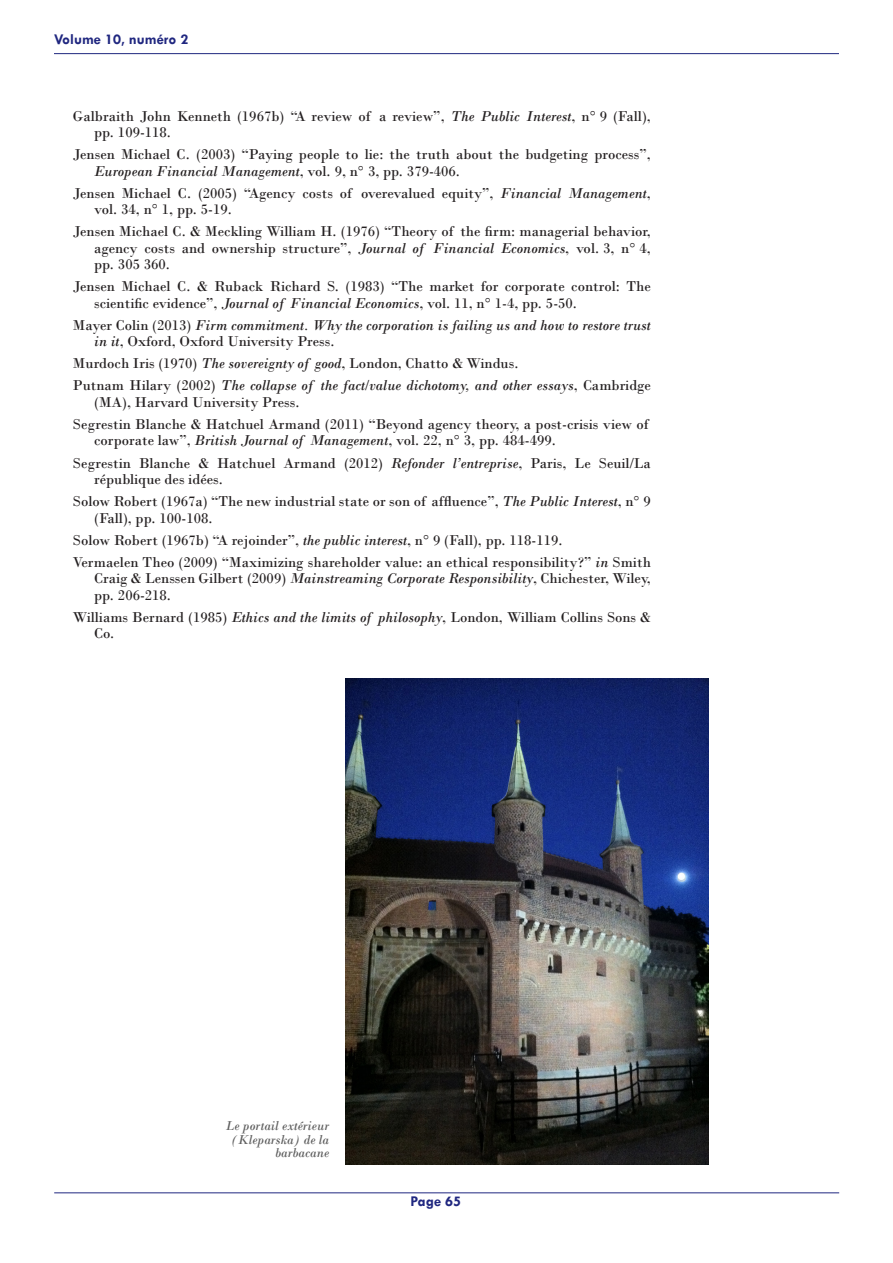
<style>
.page{position:relative;width:893px;height:1263px;background:#fff}
.page>*{position:absolute;margin:0;border:0;box-sizing:border-box;transform-origin:0 0}
.Article_-_Biblio{font:15px/16.5px "Bodoni";color:#231f20}
.Article_-_Biblio-2{font:italic 15px/16.5px "Bodoni";color:#231f20}
.t1{font:700 15px "Tw Cen";color:#202780}
.Article_-_Légendes_p{font:italic 13.5px/13.5px "Bodoni";color:#5f5f5f;text-align:right}
.s1{font-style:italic}
.s2{font-style:normal}
</style>
<div class="page">
<hr style="left:54px;top:1192px;width:785px;height:1px;background:#202780">
<hr style="left:54px;top:53px;width:785px;height:1px;background:#202780">
<img style="left:345px;top:679px;width:363px;height:486px">
<p class="t1" style="left:54px;top:30px;width:136px">Volume 10, numéro 2</p>
<p class="Article_-_Biblio" style="left:94px;top:108px;width:558px;text-indent:-21px">Galbraith John Kenneth (1967b) “A review of a review”, <span class="s1">The Public Interest</span>, n° 9 (Fall), pp. 109-118.</p>
<p class="Article_-_Biblio" style="left:94px;top:146px;width:558px;text-indent:-21px">Jensen Michael C. (2003) “Paying people to lie: the truth about the budgeting process”,<br><span class="s1">European Financial Management</span>, vol. 9, n° 3, pp. 379-406.</p>
<p class="Article_-_Biblio" style="left:94px;top:185px;width:558px;text-indent:-21px">Jensen Michael C. (2005) “Agency costs of overevalued equity”, <span class="s1">Financial Management</span>, vol. 34, n° 1, pp. 5-19.</p>
<p class="Article_-_Biblio" style="left:94px;top:223px;width:558px;text-align:justify;text-indent:-21px">Jensen Michael C. &amp; Meckling William H. (1976) “Theory of the firm: managerial behavior, agency costs and ownership structure”, <span class="s1">Journal of Financial Economics</span>, vol. 3, n° 4, pp. 305 360.</p>
<p class="Article_-_Biblio" style="left:94px;top:278px;width:558px;text-indent:-21px">Jensen Michael C. &amp; Ruback Richard S. (1983) “The market for corporate control: The scientific evidence”, <span class="s1">Journal of Financial Economics</span>, vol. 11, n° 1-4, pp. 5-50.</p>
<p class="Article_-_Biblio-2" style="left:94px;top:317px;width:558px;text-indent:-21px"><span class="s2">Mayer Colin (2013)</span> Firm commitment. Why the corporation is failing us and how to restore trust in it<span class="s2">, Oxford, Oxford University Press.</span></p>
<p class="Article_-_Biblio" style="left:73px;top:355px;width:447px">Murdoch Iris (1970) <span class="s1">The sovereignty of good</span>, London, Chatto &amp; Windus.</p>
<p class="Article_-_Biblio" style="left:94px;top:377px;width:558px;text-indent:-21px">Putnam Hilary (2002) <span class="s1">The collapse of the fact/value dichotomy, and other essays</span>, Cambridge (MA), Harvard University Press.</p>
<p class="Article_-_Biblio" style="left:94px;top:416px;width:556px;text-indent:-21px">Segrestin Blanche &amp; Hatchuel Armand (2011) “Beyond agency theory, a post-crisis view of corporate law”, <span class="s1">British Journal of Management</span>, vol. 22, n° 3, pp. 484-499.</p>
<p class="Article_-_Biblio" style="left:94px;top:454px;width:558px;text-indent:-21px">Segrestin Blanche &amp; Hatchuel Armand (2012) <span class="s1">Refonder l’entreprise</span>, Paris, Le Seuil/La république des idées.</p>
<p class="Article_-_Biblio" style="left:94px;top:493px;width:558px;text-indent:-21px">Solow Robert (1967a) “The new industrial state or son of affluence”, <span class="s1">The Public Interest</span>, n° 9 (Fall), pp. 100-108.</p>
<p class="Article_-_Biblio" style="left:73px;top:531px;width:491px">Solow Robert (1967b) “A rejoinder”, <span class="s1">the public interest</span>, n° 9 (Fall), pp. 118-119.</p>
<p class="Article_-_Biblio" style="left:94px;top:553px;width:558px;text-align:justify;text-indent:-21px">Vermaelen Theo (2009) “Maximizing shareholder value: an ethical responsibility?” <span class="s1">in</span> Smith Craig &amp; Lenssen Gilbert (2009) <span class="s1">Mainstreaming Corporate Responsibility</span>, Chichester, Wiley, pp. 206-218.</p>
<p class="Article_-_Biblio" style="left:94px;top:609px;width:558px;text-indent:-21px">Williams Bernard (1985) <span class="s1">Ethics and the limits of philosophy</span>, London, William Collins Sons &amp;<br>Co.</p>
<p class="Article_-_Légendes_p" style="left:226px;top:1119px;width:105px">Le portail extérieur (Kleparska) de la barbacane</p>
<p class="t1" style="left:411px;top:1192px;width:52px">Page 65</p>
</div>
